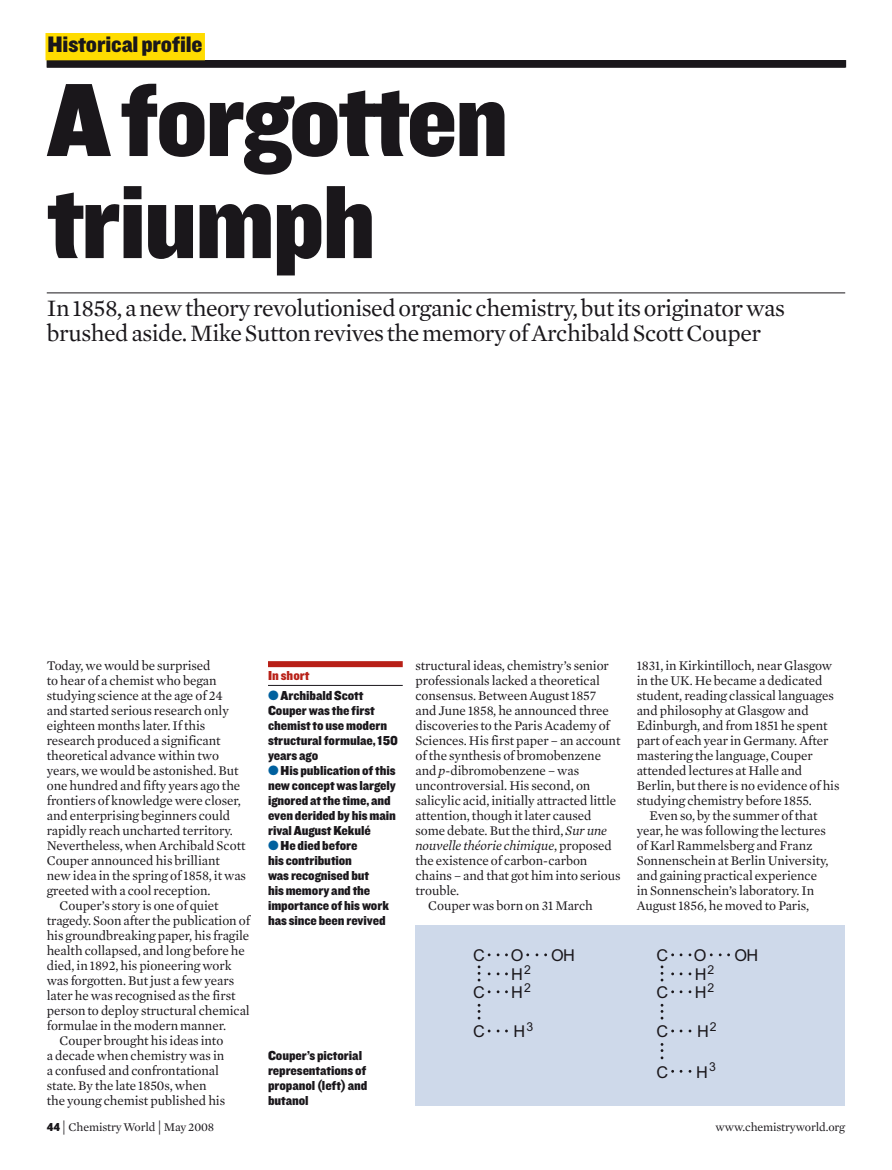
<style>
.page{position:relative;width:892px;height:1170px;background:#fff}
.page>*{position:absolute;margin:0;border:0;box-sizing:border-box;transform-origin:0 0}
.t1{font:108px/102px "Knockout HTF71 Full Middlewt";letter-spacing:-.025em;color:#1a171b}
.t2{font:24px/25.5px "Mercury News HTF1 Roman";letter-spacing:-.02em;color:#1a171b}
.t3{font:23.25px "Knockout HTF71 Full Middlewt";letter-spacing:-.01em;color:#1a171b}
.t4{font:16.35px "Arial";color:#1a171b}
.t5{font:13.5px/15px "Mercury News HTF1 Roman";letter-spacing:-.005em;color:#1a171b}
.t6{font:13.5px/15px "Knockout HTF71 Full Middlewt";letter-spacing:-.005em;color:#1a171b}
.t7{font:13.5px "Mercury News HTF1 Italic";letter-spacing:-.005em;color:#1a171b}
.t8{font:13.5px "Knockout HTF71 Full Middlewt";color:#b82017}
.t9{font:12px "Mercury News HTF1 Roman";letter-spacing:-.01em;color:#1a171b}
.s1{font-family:"Knockout HTF71 Full Middlewt"}
.s2{font-size:15px}
.s3{font-family:"Mercury News HTF1 Italic"}
.s4{font-family:"Mercury News HTF1 Roman"}
</style>
<div class="page">
<div style="left:47px;top:60px;width:798px;height:8px;background:#1a171b"></div>
<div style="left:45px;top:33px;width:160px;height:27px;background:#ffdc00"></div>
<hr style="left:47px;top:292px;width:798px;height:1px;background:#1a171b">
<div style="left:268px;top:661px;width:135px;height:6px;background:#b82017"></div>
<hr style="left:268px;top:685px;width:135px;height:1px;background:#1a171b">
<div style="left:415px;top:924px;width:430px;height:180px;background:#ced9ea"></div>
<svg style="left:478px;top:965px;width:2px;height:16px"></svg>
<svg style="left:478px;top:1003px;width:2px;height:16px"></svg>
<svg style="left:661px;top:965px;width:2px;height:16px"></svg>
<svg style="left:661px;top:1003px;width:2px;height:16px"></svg>
<svg style="left:661px;top:1043px;width:2px;height:16px"></svg>
<svg style="left:719px;top:953px;width:11px;height:3px"></svg>
<h3 class="t3" style="left:48px;top:32px;width:157px">Historical profile</h3>
<h1 class="t1" style="left:47px;top:72px;width:463px">A forgotten triumph</h1>
<h2 class="t2" style="left:47px;top:295px;width:740px">In 1858, a new theory revolutionised organic chemistry, but its originator was brushed aside. Mike Sutton revives the memory of Archibald Scott Couper</h2>
<p class="t5" style="left:47px;top:657px;width:165px">Today, we would be surprised</p>
<p class="t5" style="left:47px;top:672px;width:171px">to hear of a chemist who began</p>
<p class="t5" style="left:47px;top:687px;width:178px">studying science at the age of 24</p>
<p class="t5" style="left:47px;top:702px;width:184px">and started serious research only</p>
<p class="t5" style="left:47px;top:717px;width:160px">eighteen months later. If this</p>
<p class="t5" style="left:47px;top:732px;width:175px">research produced a significant</p>
<p class="t5" style="left:47px;top:747px;width:174px">theoretical advance within two</p>
<p class="t5" style="left:47px;top:762px;width:193px">years, we would be astonished. But</p>
<p class="t5" style="left:47px;top:777px;width:195px">one hundred and fifty years ago the</p>
<p class="t5" style="left:47px;top:792px;width:196px">frontiers of knowledge were closer,</p>
<p class="t5" style="left:47px;top:807px;width:185px">and enterprising beginners could</p>
<p class="t5" style="left:47px;top:822px;width:188px">rapidly reach uncharted territory.</p>
<p class="t5" style="left:47px;top:837px;width:200px">Nevertheless, when Archibald Scott</p>
<p class="t5" style="left:47px;top:852px;width:175px">Couper announced his brilliant</p>
<p class="t5" style="left:47px;top:867px;width:201px">new idea in the spring of 1858, it was</p>
<p class="t5" style="left:47px;top:882px;width:165px">greeted with a cool reception.</p>
<p class="t5" style="left:60px;top:897px;width:161px">Couper’s story is one of quiet</p>
<p class="t5" style="left:47px;top:912px;width:205px">tragedy. Soon after the publication of</p>
<p class="t5" style="left:47px;top:927px;width:204px">his groundbreaking paper, his fragile</p>
<p class="t5" style="left:47px;top:942px;width:199px">health collapsed, and long before he</p>
<p class="t5" style="left:47px;top:957px;width:187px">died, in 1892, his pioneering work</p>
<p class="t5" style="left:47px;top:972px;width:189px">was forgotten. But just a few years</p>
<p class="t5" style="left:47px;top:987px;width:190px">later he was recognised as the first</p>
<p class="t5" style="left:47px;top:1002px;width:204px">person to deploy structural chemical</p>
<p class="t5" style="left:47px;top:1017px;width:181px">formulae in the modern manner.</p>
<p class="t5" style="left:60px;top:1032px;width:165px">Couper brought his ideas into</p>
<p class="t5" style="left:47px;top:1047px;width:179px">a decade when chemistry was in</p>
<p class="t5" style="left:47px;top:1062px;width:174px">a confused and confrontational</p>
<p class="t5" style="left:47px;top:1077px;width:161px">state. By the late 1850s, when</p>
<p class="t5" style="left:47px;top:1092px;width:180px">the young chemist published his</p>
<p class="t9" style="left:47px;top:1119px;width:169px"><span class="s1">44</span><span class="s2">|</span> Chemistry World <span class="s2">|</span> May 2008</p>
<p class="t8" style="left:268px;top:668px;width:43px">In short</p>
<p class="t6" style="left:268px;top:688px;width:131px;text-indent:13px">Archibald Scott<br>Couper was the first chemist to use modern structural formulae, 150 years ago</p>
<p class="t6" style="left:281px;top:763px;width:117px">His publication of this</p>
<p class="t6" style="left:268px;top:778px;width:129px">new concept was largely</p>
<p class="t6" style="left:268px;top:793px;width:124px">ignored at the time, and</p>
<p class="t6" style="left:268px;top:808px;width:129px">even derided by his main</p>
<p class="t6" style="left:268px;top:823px;width:104px">rival August Kekulé</p>
<p class="t6" style="left:281px;top:838px;width:78px">He died before</p>
<p class="t6" style="left:268px;top:853px;width:86px">his contribution</p>
<p class="t6" style="left:268px;top:868px;width:103px">was recognised but</p>
<p class="t6" style="left:268px;top:883px;width:104px">his memory and the</p>
<p class="t6" style="left:268px;top:898px;width:123px">importance of his work</p>
<p class="t6" style="left:268px;top:913px;width:119px">has since been revived</p>
<p class="t6" style="left:268px;top:1048px;width:101px">Couper’s pictorial representations of propanol (left) and butanol</p>
<p class="t5" style="left:415px;top:657px;width:207px">structural ideas, chemistry’s senior professionals lacked a theoretical consensus. Between August 1857 and June 1858, he announced three discoveries to the Paris Academy of Sciences. His first paper – an account of the synthesis of bromobenzene and <span class="s3">p</span>-dibromobenzene – was uncontroversial. His second, on salicylic acid, initially attracted little attention, though it later caused some debate. But the third, <span class="s3">Sur une</span></p>
<p class="t7" style="left:415px;top:837px;width:198px">nouvelle théorie chimique<span class="s4">, proposed</span></p>
<p class="t5" style="left:415px;top:852px;width:173px">the existence of carbon-carbon</p>
<p class="t5" style="left:415px;top:867px;width:207px">chains – and that got him into serious</p>
<p class="t5" style="left:415px;top:882px;width:45px">trouble.</p>
<p class="t5" style="left:428px;top:897px;width:166px">Couper was born on 31 March</p>
<p class="t5" style="left:637px;top:657px;width:197px">1831, in Kirkintilloch, near Glasgow</p>
<p class="t5" style="left:637px;top:672px;width:187px">in the UK. He became a dedicated</p>
<p class="t5" style="left:637px;top:687px;width:199px">student, reading classical languages</p>
<p class="t5" style="left:637px;top:702px;width:174px">and philosophy at Glasgow and</p>
<p class="t5" style="left:637px;top:717px;width:193px">Edinburgh, and from 1851 he spent</p>
<p class="t5" style="left:637px;top:732px;width:193px">part of each year in Germany. After</p>
<p class="t5" style="left:637px;top:747px;width:178px">mastering the language, Couper</p>
<p class="t5" style="left:637px;top:762px;width:167px">attended lectures at Halle and</p>
<p class="t5" style="left:637px;top:777px;width:204px">Berlin, but there is no evidence of his</p>
<p class="t5" style="left:637px;top:792px;width:177px">studying chemistry before 1855.</p>
<p class="t5" style="left:649px;top:807px;width:170px">Even so, by the summer of that</p>
<p class="t5" style="left:637px;top:822px;width:191px">year, he was following the lectures</p>
<p class="t5" style="left:637px;top:837px;width:177px">of Karl Rammelsberg and Franz</p>
<p class="t5" style="left:637px;top:852px;width:193px">Sonnenschein at Berlin University,</p>
<p class="t5" style="left:637px;top:867px;width:182px">and gaining practical experience</p>
<p class="t5" style="left:637px;top:882px;width:179px">in Sonnenschein’s laboratory. In</p>
<p class="t5" style="left:637px;top:897px;width:174px">August 1856, he moved to Paris,</p>
<p class="t4" style="left:473px;top:944px;width:13px">C</p>
<p class="t4" style="left:473px;top:981px;width:13px">C</p>
<p class="t4" style="left:511px;top:944px;width:14px">O</p>
<p class="t4" style="left:551px;top:944px;width:25px">OH</p>
<p class="t4" style="left:511px;top:963px;width:21px">H<sup>2</sup></p>
<p class="t4" style="left:511px;top:981px;width:21px">H<sup>2</sup></p>
<p class="t4" style="left:656px;top:944px;width:13px">C</p>
<p class="t4" style="left:656px;top:981px;width:13px">C</p>
<p class="t4" style="left:694px;top:944px;width:14px">O</p>
<p class="t4" style="left:734px;top:944px;width:25px">OH</p>
<p class="t4" style="left:695px;top:963px;width:21px">H<sup>2</sup></p>
<p class="t4" style="left:695px;top:981px;width:21px">H<sup>2</sup></p>
<p class="t4" style="left:473px;top:1020px;width:13px">C</p>
<p class="t4" style="left:514px;top:1020px;width:21px">H<sup>3</sup></p>
<p class="t4" style="left:656px;top:1020px;width:13px">C</p>
<p class="t4" style="left:697px;top:1020px;width:21px">H<sup>2</sup></p>
<p class="t4" style="left:656px;top:1060px;width:13px">C</p>
<p class="t4" style="left:696px;top:1060px;width:21px">H<sup>3</sup></p>
<p class="t9" style="left:716px;top:1120px;width:131px">www.chemistryworld.org</p>
</div>
